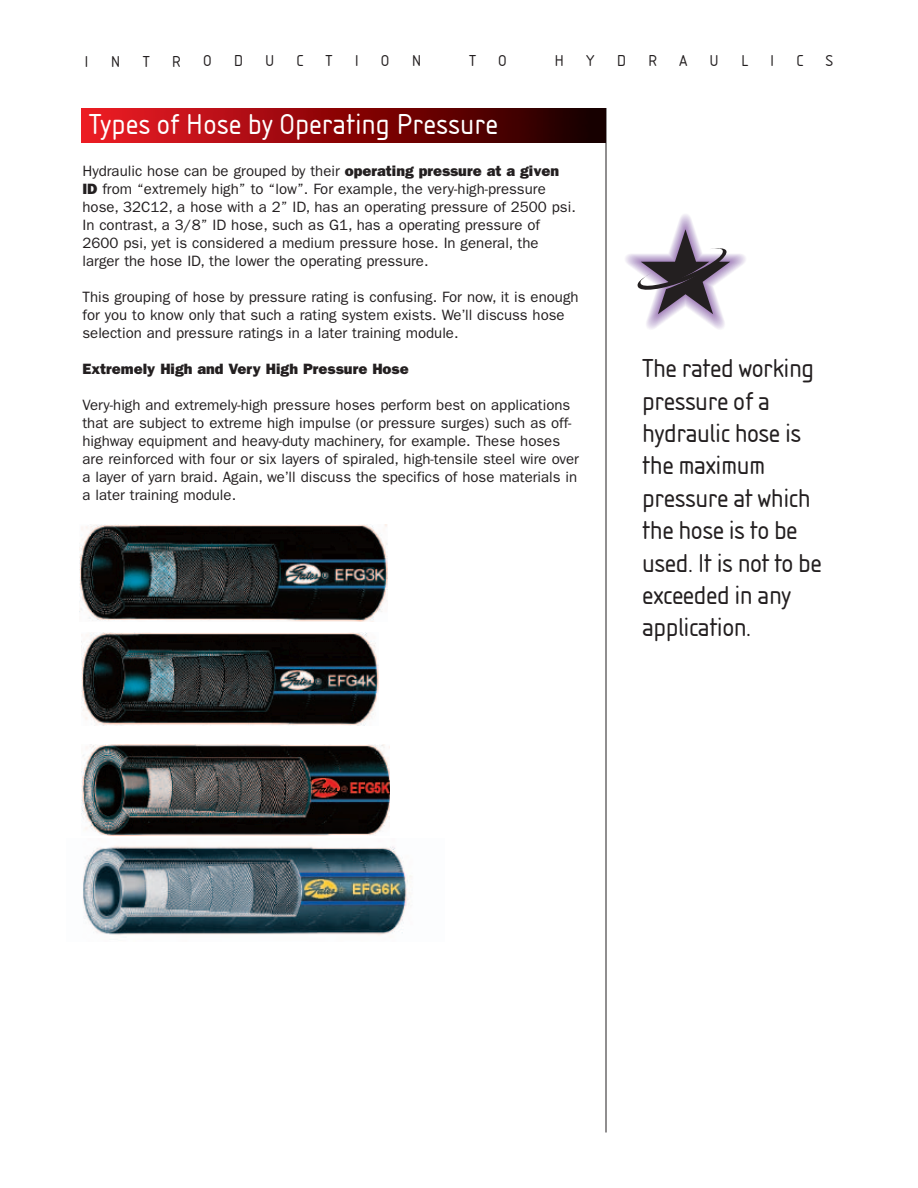
<style>
.page{position:relative;width:918px;height:1188px;background:#fff}
.page>*{position:absolute;margin:0;border:0;box-sizing:border-box;transform-origin:0 0}
.t1{font:30px "Isonorm D";color:#fff}
.t2{font:27px/32.4px "Isonorm D";letter-spacing:-.02em;color:#231f20}
.t3{font:16.5px "Isonorm D";color:#231f20}
.t4{font:15px/18px "Franklin Gothic";color:#231f20}
.t5{font:800 15px "Franklin Gothic";color:#231f20}
.s1{font-weight:800}
</style>
<div class="page">
<hr style="left:606px;top:108px;width:1px;height:1024px;background:#231f20">
<svg style="left:625px;top:214px;width:121px;height:115px"></svg>
<img style="left:81px;top:633px;width:297px;height:93px">
<img style="left:82px;top:745px;width:307px;height:91px">
<img style="left:83px;top:846px;width:329px;height:89px">
<img style="left:79px;top:525px;width:309px;height:96px">
<img style="left:81px;top:108px;width:525px;height:35px">
<p class="t3" style="left:85px;top:52px;width:6px">I</p>
<p class="t3" style="left:111px;top:52px;width:11px">N</p>
<p class="t3" style="left:143px;top:52px;width:9px">T</p>
<p class="t3" style="left:172px;top:52px;width:10px">R</p>
<p class="t3" style="left:203px;top:52px;width:10px">O</p>
<p class="t3" style="left:234px;top:52px;width:11px">D</p>
<p class="t3" style="left:265px;top:52px;width:11px">U</p>
<p class="t3" style="left:297px;top:52px;width:8px">C</p>
<p class="t3" style="left:326px;top:52px;width:9px">T</p>
<p class="t3" style="left:355px;top:52px;width:6px">I</p>
<p class="t3" style="left:381px;top:52px;width:10px">O</p>
<p class="t3" style="left:412px;top:52px;width:11px">N</p>
<p class="t3" style="left:469px;top:52px;width:9px">T</p>
<p class="t3" style="left:498px;top:52px;width:10px">O</p>
<p class="t3" style="left:554px;top:52px;width:11px">H</p>
<p class="t3" style="left:586px;top:52px;width:10px">Y</p>
<p class="t3" style="left:617px;top:52px;width:11px">D</p>
<p class="t3" style="left:648px;top:52px;width:10px">R</p>
<p class="t3" style="left:679px;top:52px;width:10px">A</p>
<p class="t3" style="left:710px;top:52px;width:11px">U</p>
<p class="t3" style="left:741px;top:52px;width:9px">L</p>
<p class="t3" style="left:770px;top:52px;width:6px">I</p>
<p class="t3" style="left:797px;top:52px;width:8px">C</p>
<p class="t3" style="left:826px;top:52px;width:9px">S</p>
<h1 class="t1" style="left:89px;top:107px;width:411px">Types of Hose by Operating Pressure</h1>
<p class="t4" style="left:82px;top:163px;width:495px">Hydraulic hose can be grouped by their <span class="s1">operating pressure at a given ID</span> from “extremely high” to “low”. For example, the very-high-pressure hose, 32C12, a hose with a 2” ID, has an operating pressure of 2500 psi.<br>In contrast, a 3/8” ID hose, such as G1, has a operating pressure of 2600 psi, yet is considered a medium pressure hose. In general, the larger the hose ID, the lower the operating pressure.</p>
<p class="t4" style="left:83px;top:289px;width:498px">This grouping of hose by pressure rating is confusing. For now, it is enough for you to know only that such a rating system exists. We’ll discuss hose selection and pressure ratings in a later training module.</p>
<p class="t5" style="left:83px;top:364px;width:328px">Extremely High and Very High Pressure Hose</p>
<p class="t4" style="left:83px;top:397px;width:498px">Very-high and extremely-high pressure hoses perform best on applications that are subject to extreme high impulse (or pressure surges) such as off&shy;highway equipment and heavy-duty machinery, for example. These hoses are reinforced with four or six layers of spiraled, high-tensile steel wire over a layer of yarn braid. Again, we’ll discuss the specifics of hose materials in a later training module.</p>
<h2 class="t2" style="left:642px;top:352px;width:181px">The rated working pressure of a hydraulic hose is the maximum pressure at which the hose is to be used. It is not to be exceeded in any application.</h2>
</div>
